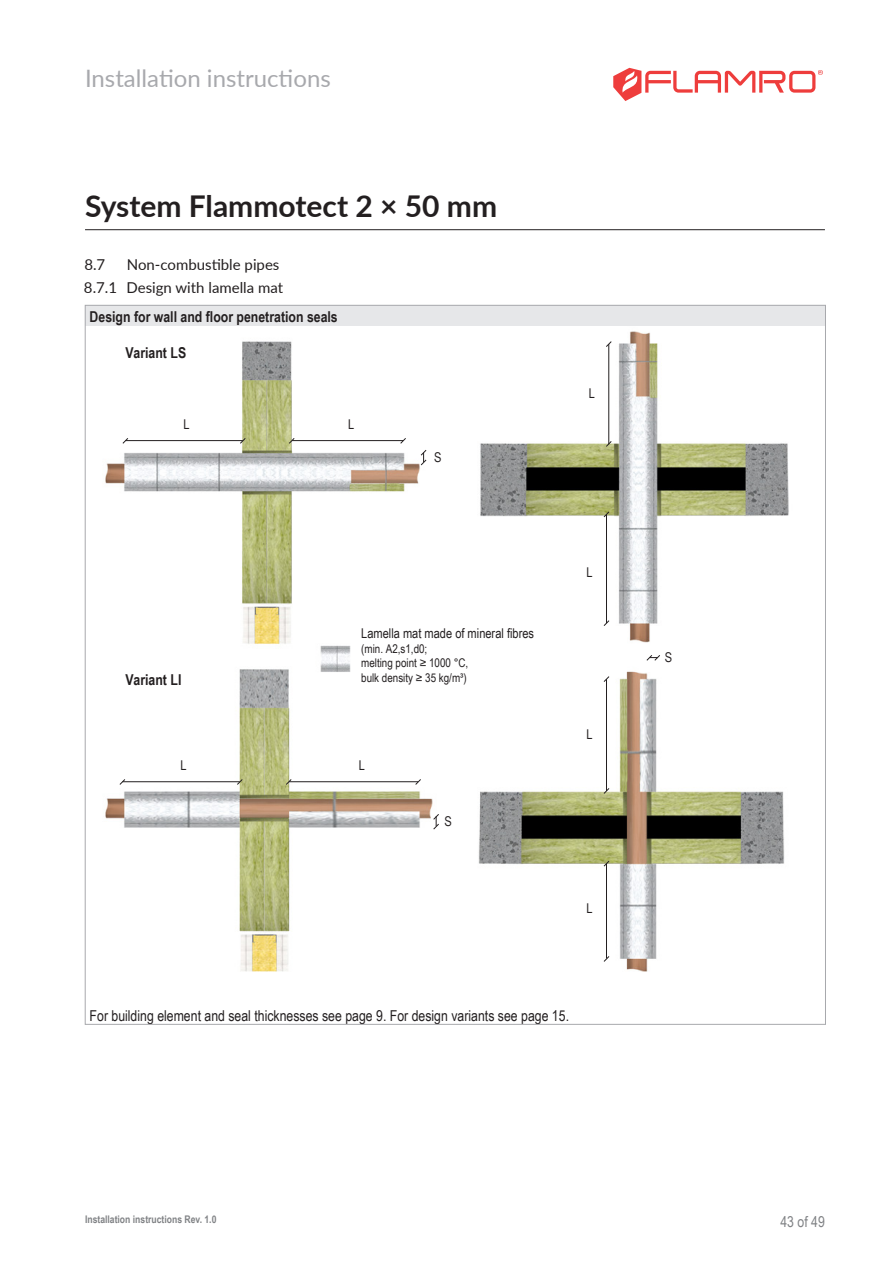
<style>
.page{position:relative;width:893px;height:1263px;background:#fff}
.page>*{position:absolute;margin:0;border:0;box-sizing:border-box;transform-origin:0 0}
.t1{font:700 30px "Lato";color:#231f20}
.t2{font:24px "Lato";color:#a8a9ad}
.p___Bildunterschrift_links_eingerückt{font:15px "Arial Narrow";color:#231f20}
.p___Zwischenüberschrift_grauer_Balken{font:700 15px "Arial Narrow";color:#231f20}
.t3{font:15px "Lato";color:#231f20}
.t4{font:15px "Arial Narrow";color:#808285}
.t5{font:13.5px "Arial Narrow";color:#231f20}
.t6{font:12px/14.4px "Arial Narrow";color:#231f20}
.t7{font:700 10.5px "Arial Narrow";color:#808285}
</style>
<div class="page">
<hr style="left:85px;top:229px;width:740px;height:1px;background:#231f20">
<div style="left:85px;top:305px;width:740px;height:22px;background:#e6e7e9"></div>
<img style="left:105px;top:331px;width:684px;height:641px">
<hr style="left:608px;top:344px;width:1px;height:100px;background:#231f20">
<svg style="left:605px;top:340px;width:7px;height:8px"></svg>
<svg style="left:605px;top:440px;width:7px;height:7px"></svg>
<hr style="left:606px;top:514px;width:1px;height:109px;background:#231f20">
<svg style="left:603px;top:511px;width:7px;height:7px"></svg>
<svg style="left:603px;top:620px;width:7px;height:7px"></svg>
<hr style="left:606px;top:679px;width:1px;height:112px;background:#231f20">
<svg style="left:603px;top:675px;width:7px;height:8px"></svg>
<svg style="left:603px;top:787px;width:7px;height:7px"></svg>
<hr style="left:606px;top:864px;width:1px;height:94px;background:#231f20">
<svg style="left:603px;top:860px;width:7px;height:7px"></svg>
<svg style="left:603px;top:955px;width:7px;height:7px"></svg>
<svg style="left:433px;top:813px;width:7px;height:17px"></svg>
<svg style="left:420px;top:449px;width:7px;height:17px"></svg>
<svg style="left:646px;top:654px;width:15px;height:7px"></svg>
<hr style="left:292px;top:440px;width:111px;height:1px;background:#231f20">
<svg style="left:288px;top:437px;width:7px;height:7px"></svg>
<svg style="left:400px;top:437px;width:7px;height:7px"></svg>
<hr style="left:125px;top:440px;width:118px;height:1px;background:#231f20">
<svg style="left:122px;top:437px;width:7px;height:7px"></svg>
<svg style="left:239px;top:437px;width:7px;height:7px"></svg>
<hr style="left:289px;top:781px;width:129px;height:1px;background:#231f20">
<svg style="left:285px;top:778px;width:7px;height:7px"></svg>
<svg style="left:415px;top:778px;width:7px;height:7px"></svg>
<hr style="left:122px;top:781px;width:118px;height:1px;background:#231f20">
<svg style="left:119px;top:778px;width:7px;height:7px"></svg>
<svg style="left:236px;top:778px;width:7px;height:7px"></svg>
<svg style="left:613px;top:68px;width:210px;height:33px"></svg>
<h2 class="t2" style="left:85px;top:61px;width:247px">Installation instructions</h2>
<h1 class="t1" style="left:85px;top:184px;width:414px">System Flammotect 2 × 50 mm</h1>
<p class="t3" style="left:84px;top:253px;width:22px">8.7</p>
<p class="t3" style="left:127px;top:253px;width:154px">Non-combustible pipes</p>
<p class="t3" style="left:84px;top:277px;width:201px">8.7.1 Design with lamella mat</p>
<p class="p___Zwischenüberschrift_grauer_Balken" style="left:90px;top:305px;width:250px">Design for wall and floor penetration seals</p>
<p class="p___Zwischenüberschrift_grauer_Balken" style="left:125px;top:342px;width:62px">Variant LS</p>
<p class="t5" style="left:183px;top:414px;width:8px">L</p>
<p class="t5" style="left:348px;top:414px;width:8px">L</p>
<p class="t5" style="left:434px;top:447px;width:9px">S</p>
<p class="t5" style="left:589px;top:384px;width:8px">L</p>
<p class="p___Zwischenüberschrift_grauer_Balken" style="left:125px;top:668px;width:58px">Variant LI</p>
<p class="t5" style="left:361px;top:624px;width:174px">Lamella mat made of mineral fibres</p>
<p class="t6" style="left:361px;top:641px;width:109px">(min. A2,s1,d0;<br>melting point ≥ 1000 °C, bulk density ≥ 35 kg/m³)</p>
<p class="t5" style="left:180px;top:755px;width:8px">L</p>
<p class="t5" style="left:359px;top:755px;width:8px">L</p>
<p class="t5" style="left:444px;top:811px;width:9px">S</p>
<p class="t5" style="left:586px;top:563px;width:8px">L</p>
<p class="t5" style="left:586px;top:724px;width:8px">L</p>
<p class="t5" style="left:586px;top:898px;width:8px">L</p>
<p class="p___Bildunterschrift_links_eingerückt" style="left:90px;top:1005px;width:481px">For building element and seal thicknesses see page 9. For design variants see page 15.</p>
<p class="t5" style="left:665px;top:647px;width:9px">S</p>
<p class="t7" style="left:85px;top:1212px;width:133px">Installation instructions Rev. 1.0</p>
<p class="t4" style="left:780px;top:1210px;width:46px">43 of 49</p>
</div>
